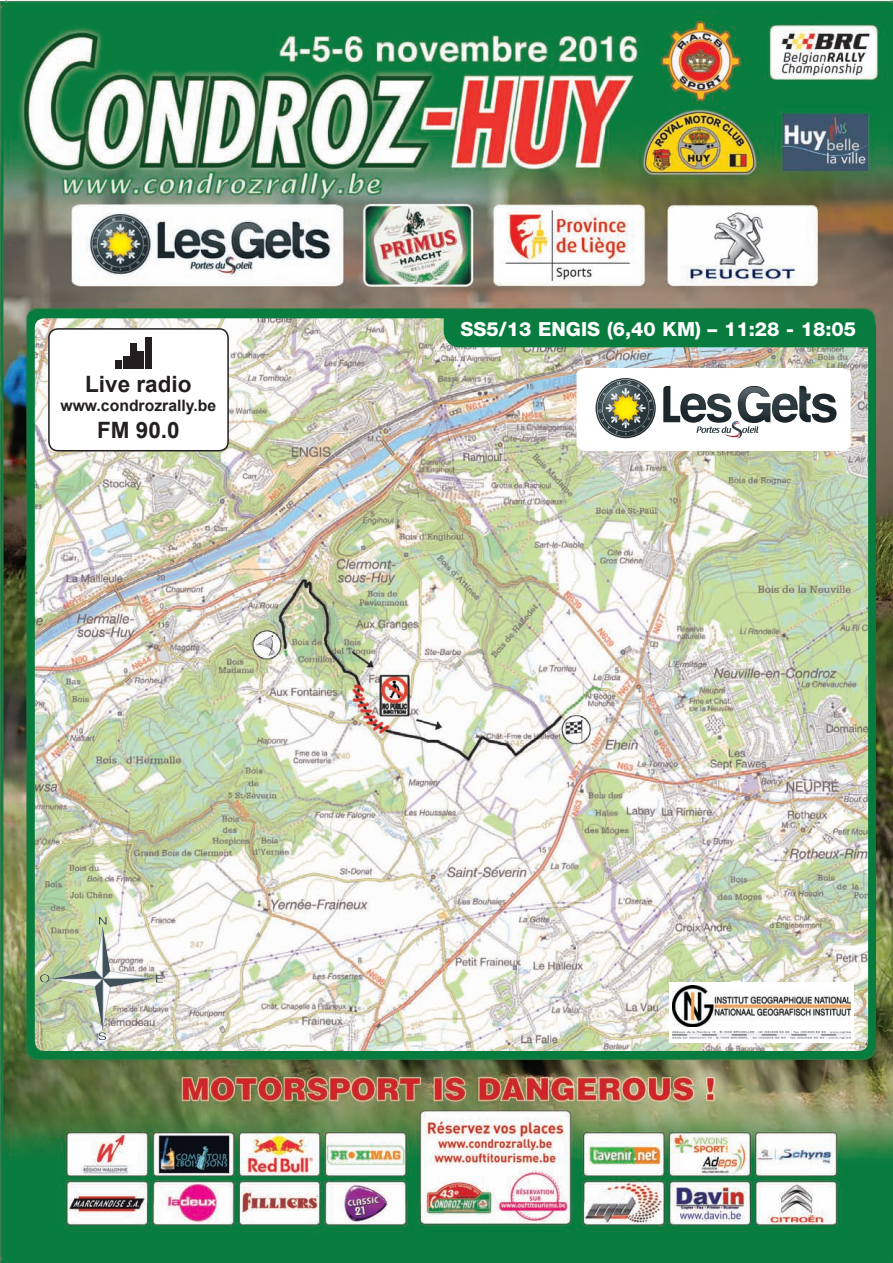
<style>
.page{position:relative;width:893px;height:1263px;background:#fff}
.page>*{position:absolute;margin:0;border:0;box-sizing:border-box;transform-origin:0 0}
.t1{font:700 22.5px "Arial";color:#231f20}
.t2{font:800 19.5px "Helvetica Neue";color:#fff}
.t3{font:700 15.75px "Arial";color:#231f20}
</style>
<div class="page">
<img style="left:0;top:0;width:893px;height:1263px">
<img style="left:36px;top:319px;width:831px;height:731px">
<div style="left:27px;top:310px;width:849px;height:749px;border:8px solid #077c3e;border-radius:14px"></div>
<img style="left:40px;top:918px;width:123px;height:122px">
<div style="left:669px;top:982px;width:185px;height:61px;background:#fff"></div>
<img style="left:672px;top:985px;width:178px;height:41px">
<img style="left:673px;top:1031px;width:178px;height:7px">
<div style="left:444px;top:310px;width:430px;height:37px;background:#077c3e"></div>
<div style="left:49px;top:329px;width:179px;height:122px;background:#fff;border-radius:9px"></div>
<div style="left:48px;top:328px;width:181px;height:123px;border:2px solid #231f20;border-radius:9px"></div>
<div style="left:115px;top:360px;width:7px;height:9px;background:#231f20"></div>
<div style="left:123px;top:356px;width:6px;height:13px;background:#231f20"></div>
<div style="left:130px;top:343px;width:7px;height:26px;background:#231f20"></div>
<div style="left:138px;top:352px;width:6px;height:17px;background:#231f20"></div>
<div style="left:145px;top:337px;width:7px;height:32px;background:#231f20"></div>
<svg style="left:577px;top:368px;width:273px;height:83px"></svg>
<p class="t1" style="left:85px;top:369px;width:108px">Live radio</p>
<p class="t3" style="left:60px;top:395px;width:157px">www.condrozrally.be</p>
<p class="t1" style="left:97px;top:415px;width:84px">FM 90.0</p>
<p class="t2" style="left:461px;top:318px;width:397px">SS5/13 ENGIS (6,40 KM) – 11:28 - 18:05</p>
</div>
